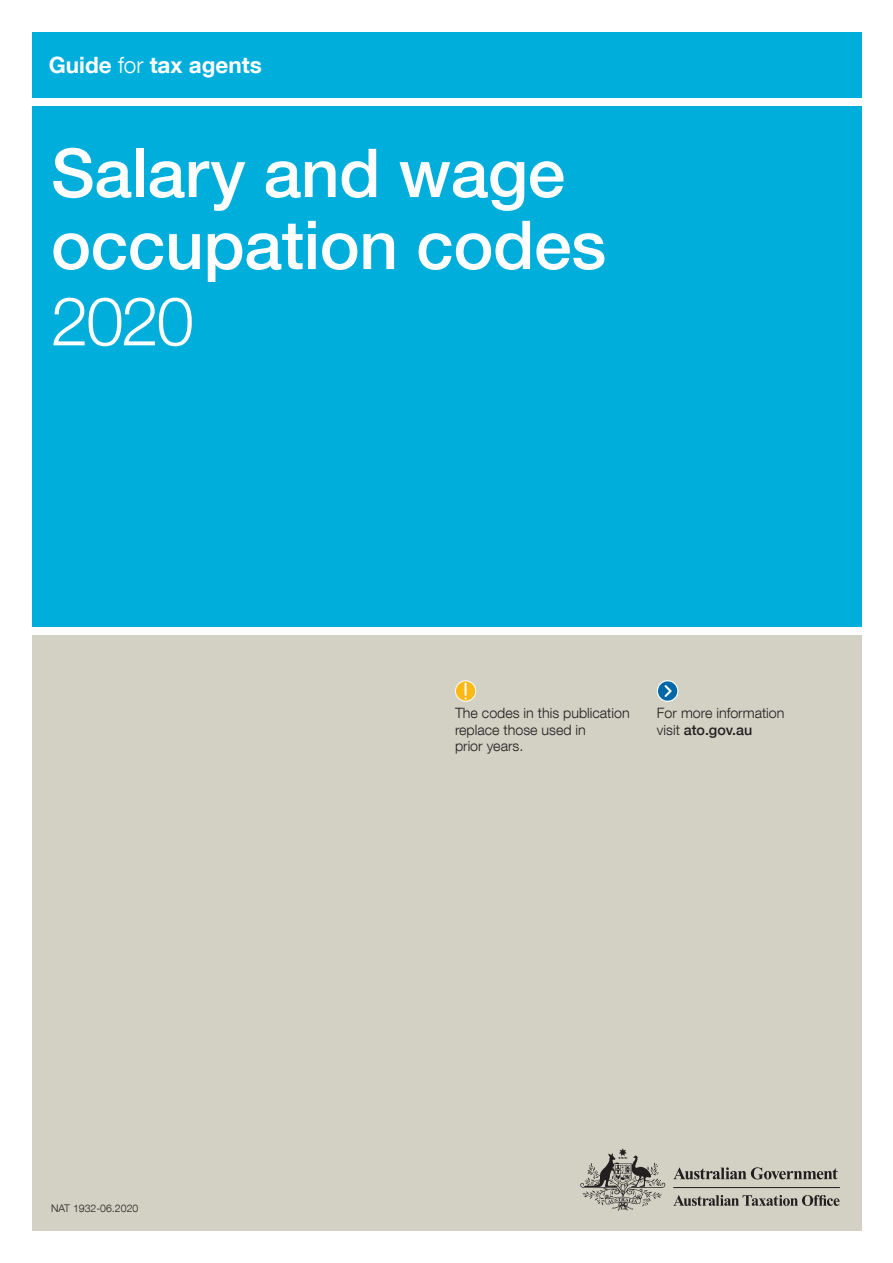
<style>
.page{position:relative;width:893px;height:1263px;background:#fff}
.page>*{position:absolute;margin:0;border:0;box-sizing:border-box;transform-origin:0 0}
.COVER_title{font:500 67.5px/72px "Helvetica Neue LT Com";letter-spacing:-.005em;color:#fff}
.COVER_title_light{font:300 67.5px "Helvetica Neue LT Com";color:#fff}
.COVER_ref_bar{font:700 22.5px "Helvetica Neue LT Com";color:#fff}
.Body{font:300 14.25px/16.5px "Helvetica Neue LT Com";color:#231f20}
.COVER_icon_text{font:300 14.25px/16.5px "Helvetica Neue LT Com";color:#231f20}
.COVER_-_NAT_No{font:300 10.5px "Helvetica Neue LT Com";color:#231f20}
.s1{font-weight:300}
.s2{font-weight:500}
</style>
<div class="page">
<div style="left:32px;top:636px;width:829px;height:595px;background:#d2d1c4"></div>
<svg style="left:673px;top:1167px;width:165px;height:12px"></svg>
<svg style="left:580px;top:1148px;width:85px;height:62px"></svg>
<hr style="left:673px;top:1187px;width:167px;height:1px;background:#231f20">
<svg style="left:673px;top:1195px;width:167px;height:11px"></svg>
<svg style="left:455px;top:680px;width:21px;height:22px"></svg>
<svg style="left:456px;top:681px;width:19px;height:20px"></svg>
<svg style="left:657px;top:680px;width:21px;height:22px"></svg>
<svg style="left:658px;top:681px;width:19px;height:20px"></svg>
<div style="left:32px;top:32px;width:829px;height:66px;background:#00aedc"></div>
<div style="left:32px;top:106px;width:829px;height:521px;background:#00aedc"></div>
<p class="COVER_ref_bar" style="left:49px;top:51px;width:214px">Guide <span class="s1">for</span> tax agents</p>
<p class="COVER_title" style="left:51px;top:136px;width:557px">Salary and wage occupation codes</p>
<p class="COVER_title_light" style="left:51px;top:280px;width:145px">2020</p>
<p class="COVER_-_NAT_No" style="left:51px;top:1202px;width:89px">NAT 1932‑06.2020</p>
<p class="Body" style="left:455px;top:704px;width:176px">The codes in this publication replace those used in<br>prior years.</p>
<p class="COVER_icon_text" style="left:657px;top:704px;width:129px">For more information visit <span class="s2">ato.gov.au</span></p>
</div>
